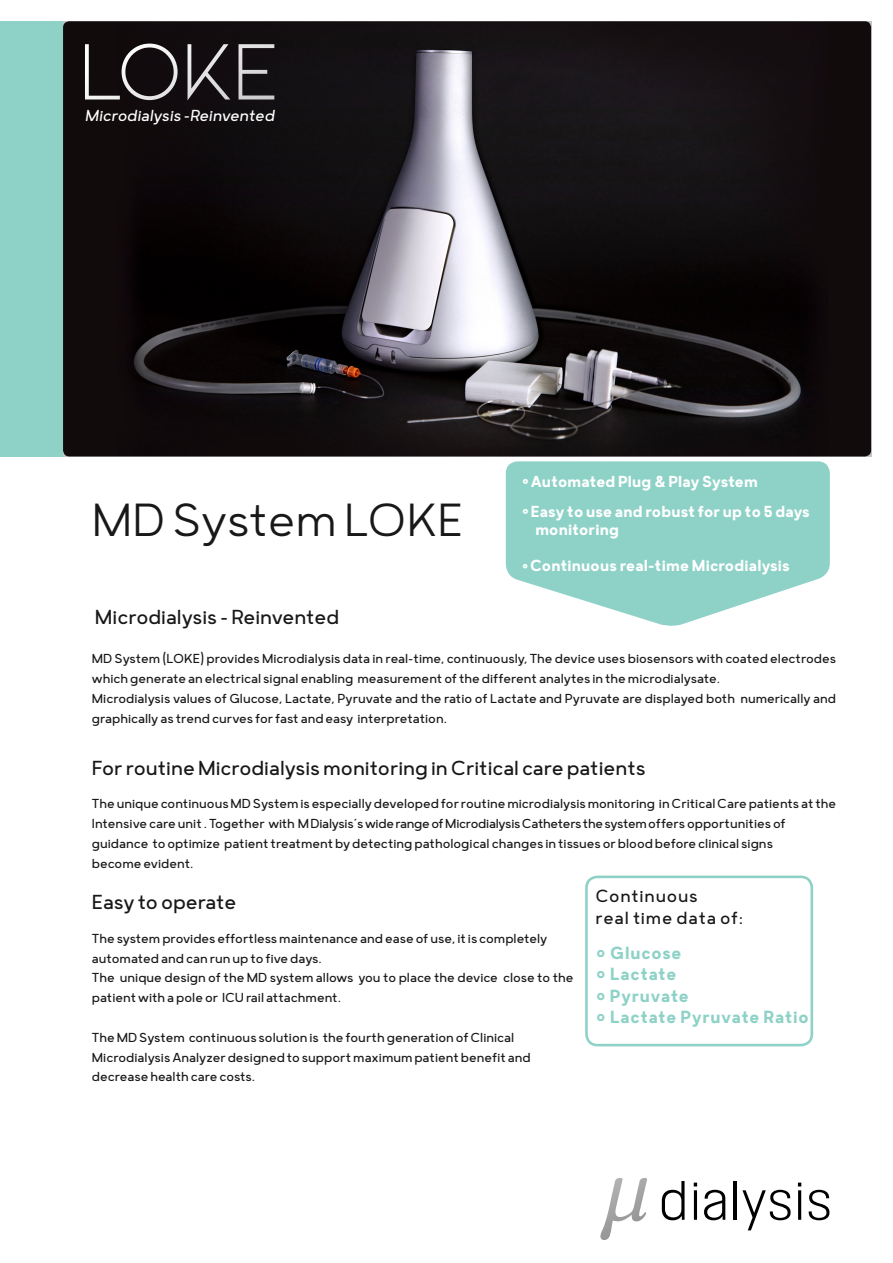
<style>
.page{position:relative;width:893px;height:1263px;background:#fff}
.page>*{position:absolute;margin:0;border:0;box-sizing:border-box;transform-origin:0 0}
.t1{font:300 48px "Motiraw";letter-spacing:-.005em;color:#181719}
.body_text{font:21px "Motiraw";color:#181719}
.subhead_1{font:700 18.15px "Motiraw";letter-spacing:.045em;color:#8ed2c7}
.subhead_1-2{font:18.15px "Motiraw";letter-spacing:.045em;color:#181719}
.bullets_white{font:700 16.5px "Motiraw";letter-spacing:.015em;color:#fff}
.tech_order_access{font:italic 16.5px "Motiraw";color:#fff}
.body_text-2{font:13.5px/19.8px "Motiraw";color:#181719}
.technical_info_a{font:13.5px "Motiraw";color:#181719}
.s1{font-weight:400;font-size:25.5px}
</style>
<div class="page">
<div style="left:0;top:21px;width:63px;height:435px;background:#8ed2c7"></div>
<svg style="left:506px;top:461px;width:324px;height:165px;fill:#8ed2c7"></svg>
<img style="left:63px;top:21px;width:808px;height:435px">
<svg style="left:600px;top:1178px;width:47px;height:62px"></svg>
<svg style="left:662px;top:1181px;width:22px;height:39px"></svg>
<hr style="left:694px;top:1190px;width:3px;height:30px;background:#000">
<svg style="left:694px;top:1182px;width:3px;height:4px"></svg>
<svg style="left:704px;top:1190px;width:21px;height:30px"></svg>
<hr style="left:733px;top:1181px;width:4px;height:39px;background:#000">
<svg style="left:742px;top:1190px;width:49px;height:40px"></svg>
<hr style="left:798px;top:1190px;width:3px;height:30px;background:#000">
<svg style="left:798px;top:1182px;width:3px;height:4px"></svg>
<svg style="left:809px;top:1190px;width:20px;height:30px"></svg>
<svg style="left:85px;top:44px;width:189px;height:56px"></svg>
<div style="left:585px;top:875px;width:228px;height:171px;border:3px solid #8ed2c7;border-radius:11px"></div>
<p class="tech_order_access" style="left:85px;top:105px;width:191px">Microdialysis -Reinvented</p>
<p class="t1" style="left:92px;top:490px;width:373px">MD System LOKE</p>
<p class="bullets_white" style="left:522px;top:471px;width:237px">° Automated Plug &amp; Play System</p>
<p class="bullets_white" style="left:522px;top:501px;width:289px">° Easy to use and robust for up to 5 days</p>
<p class="bullets_white" style="left:535px;top:519px;width:85px">monitoring</p>
<p class="bullets_white" style="left:522px;top:555px;width:269px"><sub>°</sub> Continuous real-time Microdialysis</p>
<p class="body_text" style="left:95px;top:603px;width:246px">Microdialysis - Reinvented</p>
<p class="body_text-2" style="left:92px;top:648px;width:746px">MD System (LOKE) provides Microdialysis data in real-time, continuously, The device uses biosensors with coated electrodes which generate an electrical signal enabling measurement of the different analytes in the microdialysate.</p>
<p class="body_text-2" style="left:92px;top:688px;width:746px">Microdialysis values of Glucose, Lactate, Pyruvate and the ratio of Lactate and Pyruvate are displayed both numerically and graphically as trend curves for fast and easy interpretation.</p>
<p class="body_text" style="left:92px;top:754px;width:555px">For routine Microdialysis monitoring in Critical care patients</p>
<p class="body_text-2" style="left:92px;top:793px;width:746px">The unique continuous MD System is especially developed for routine microdialysis monitoring in Critical Care patients at the<br>Intensive care unit . Together with M Dialysis´s wide range of Microdialysis Catheters the system offers opportunities of</p>
<p class="body_text-2" style="left:92px;top:833px;width:683px">guidance to optimize patient treatment by detecting pathological changes in tissues or blood before clinical signs</p>
<p class="body_text-2" style="left:92px;top:853px;width:103px">become evident.</p>
<p class="body_text" style="left:92px;top:889px;width:146px">Easy to operate</p>
<p class="body_text-2" style="left:92px;top:928px;width:457px">The system provides effortless maintenance and ease of use, it is completely</p>
<p class="body_text-2" style="left:92px;top:947px;width:231px">automated and can run up to five days.</p>
<p class="body_text-2" style="left:92px;top:967px;width:483px">The unique design of the MD system allows you to place the device close to the patient with a pole or ICU rail attachment.</p>
<p class="technical_info_a" style="left:92px;top:1028px;width:424px">The MD System continuous solution is the fourth generation of Clinical</p>
<p class="technical_info_a" style="left:92px;top:1048px;width:440px">Microdialysis Analyzer designed to support maximum patient benefit and</p>
<p class="technical_info_a" style="left:92px;top:1068px;width:165px">decrease health care costs.</p>
<p class="subhead_1-2" style="left:595px;top:884px;width:104px">Continuous</p>
<p class="subhead_1-2" style="left:595px;top:906px;width:149px">real time data of:</p>
<p class="subhead_1" style="left:595px;top:941px;width:87px"><span class="s1">°</span> Glucose</p>
<p class="subhead_1" style="left:595px;top:962px;width:82px"><span class="s1">°</span> Lactate</p>
<p class="subhead_1" style="left:595px;top:984px;width:95px"><span class="s1">°</span> Pyruvate</p>
<p class="subhead_1" style="left:595px;top:1005px;width:215px"><span class="s1">°</span> Lactate Pyruvate Ratio</p>
</div>
